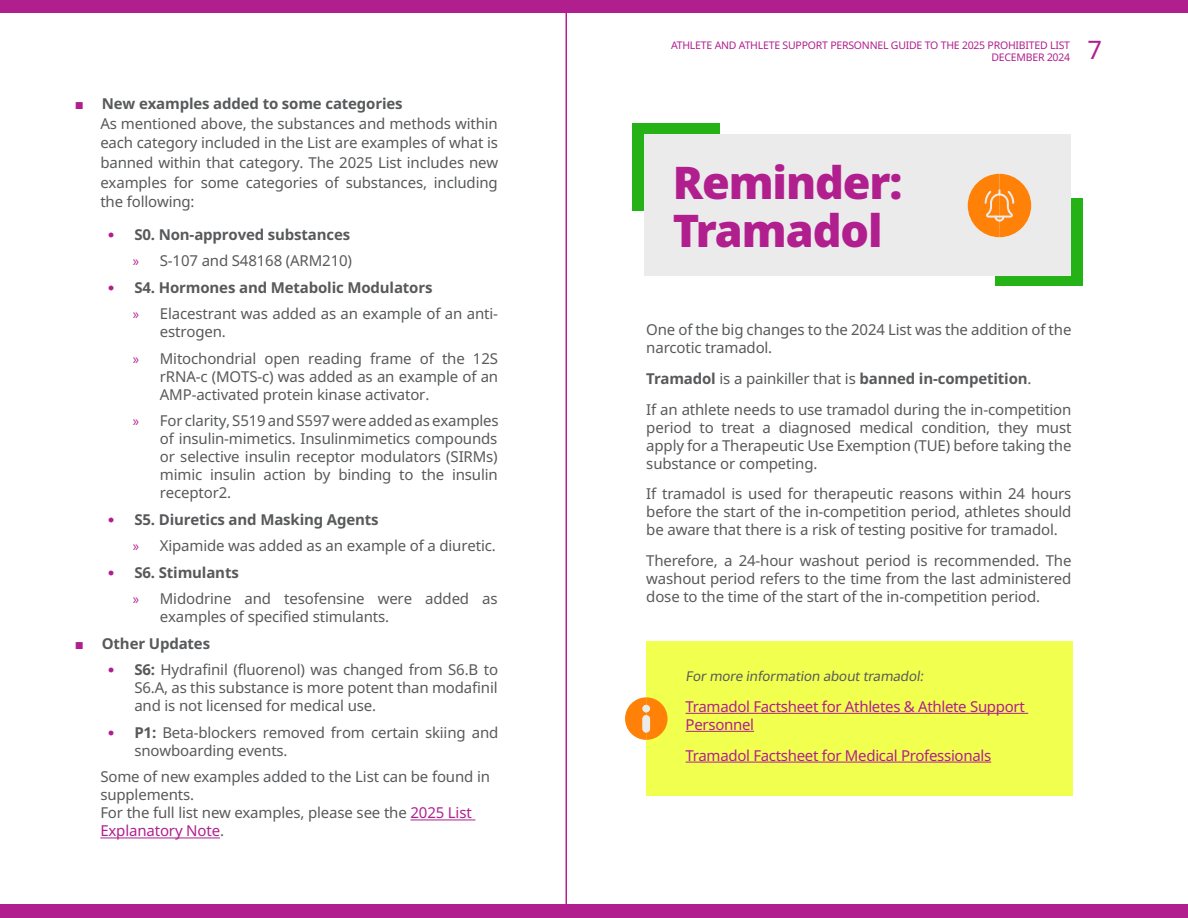
<style>
.page{position:relative;width:1188px;height:918px;background:#b11f8e}
.page>*{position:absolute;margin:0;border:0;box-sizing:border-box;transform-origin:0 0}
.t1{font:900 45px/48px "Noto Sans";letter-spacing:-.025em;color:#b11f8e}
.t2{font:25.5px "Noto Sans";color:#b11f8e}
.Bullet_02{font:15px/18px "Noto Sans";letter-spacing:-.01em;color:#58595b}
.Text_Paragraph{font:15px/18px "Noto Sans";letter-spacing:-.01em;color:#58595b;text-align:justify}
.Hyperlink{font:15px/18px "Noto Sans";letter-spacing:-.02em;color:#b11f8e}
.Bullet_02-2{font:700 15px/26.5px "Noto Sans";letter-spacing:-.01em;color:#58595b;text-align:right}
.Text_Paragraph-2{font:700 15px "Noto Sans";letter-spacing:-.01em;color:#58595b}
.Info_text{font:13.5px "Noto Sans";color:#58595b}
.t3{font:10.5px/12px "Noto Sans";letter-spacing:-.02em;color:#b11f8e;text-align:right}
.s1{font-family:"Arial";color:#b11f8e}
.s2{font-weight:700}
.s3{font-family:"DIN Pro";color:#b11f8e}
.s4{font-family:"Myriad Pro";font-weight:400;color:#b11f8e}
.s5{font-weight:400}
.s6{font-family:"DIN Pro";font-weight:700;color:#b11f8e}
.s7{font-family:"Myriad Pro";color:#b11f8e}
.s8{font-style:inherit}
.s9{font-family:"Arial";font-weight:400;color:#b11f8e}
.s10{color:#b11f8e}
</style>
<div class="page">
<div style="left:0;top:13px;width:1188px;height:891px;background:#fff"></div>
<div style="left:632px;top:124px;width:88px;height:87px;background:#25b216"></div>
<div style="left:995px;top:199px;width:87px;height:87px;background:#25b216"></div>
<hr style="left:566px;top:0;width:1px;height:918px;background:#b11f8e">
<div style="left:644px;top:134px;width:426px;height:142px;background:#ebebeb"></div>
<div style="left:646px;top:642px;width:427px;height:154px;background:#f1ff4f"></div>
<svg style="left:625px;top:697px;width:43px;height:43px;background:#fba840"></svg>
<hr style="left:410px;top:820px;width:65px;height:1px;background:#b11f8e">
<hr style="left:100px;top:838px;width:120px;height:1px;background:#b11f8e">
<hr style="left:686px;top:713px;width:342px;height:1px;background:#b11f8e">
<hr style="left:686px;top:731px;width:68px;height:1px;background:#b11f8e">
<hr style="left:686px;top:762px;width:305px;height:1px;background:#b11f8e">
<svg style="left:968px;top:174px;width:63px;height:63px"></svg>
<p class="Bullet_02" style="left:100px;top:94px;width:400px;line-height:19.6px;text-indent:-26px"><span class="s1">■</span> <span class="s2">New examples added to some categories<br></span>As mentioned above, the substances and methods within each category included in the List are examples of what is banned within that category. The 2025 List includes new examples for some categories of substances, including the following:</p>
<p class="Bullet_02-2" style="left:108px;top:222px;width:246px"><span class="s3">•</span> S0. Non-approved substances <span class="s4">»</span> <span class="s5">S-107 and S48168 (ARM210)</span></p>
<p class="Bullet_02" style="left:133px;top:275px;width:367px;line-height:26.5px;text-indent:-25px"><span class="s6">•</span> <span class="s2">S4. Hormones and Metabolic Modulators<br></span><span class="s7">»</span> Elacestrant was added as an example of an anti-</p>
<p class="Bullet_02" style="left:133px;top:319px;width:367px;line-height:26.5px;text-indent:27px">estrogen.<br><span class="s7">»</span> Mitochondrial open reading frame of the 12S</p>
<p class="Bullet_02" style="left:160px;top:368px;width:340px">rRNA-c (MOTS-c) was added as an example of an<br>AMP-activated protein kinase activator.</p>
<p class="Bullet_02" style="left:160px;top:412px;width:340px;text-align:justify;text-indent:-27px"><span class="s7">»</span> For clarity, S519 and S597 were added as examples of insulin-mimetics. Insulinmimetics compounds or selective insulin receptor modulators (SIRMs) mimic insulin action by binding to the insulin receptor2<span class="s8">.</span></p>
<p class="Bullet_02" style="left:133px;top:507px;width:364px;line-height:26.5px;text-indent:-25px"><span class="s6">•</span> <span class="s2">S5. Diuretics and Masking Agents<br></span><span class="s7">»</span> Xipamide was added as an example of a diuretic.</p>
<p class="Bullet_02" style="left:133px;top:560px;width:366px;line-height:26.5px;text-indent:-25px"><span class="s6">•</span> <span class="s2">S6. Stimulants<br></span><span class="s7">»</span> Midodrine and tesofensine were added as</p>
<p class="Bullet_02" style="left:160px;top:608px;width:231px">examples of specified stimulants.</p>
<p class="Bullet_02-2" style="left:75px;top:631px;width:137px"><span class="s9">■</span> Other Updates</p>
<p class="Bullet_02" style="left:134px;top:661px;width:365px;text-align:justify;text-indent:-27px"><span class="s6">•</span> <span class="s2">S6:</span> Hydrafinil (fluorenol) was changed from S6.B to S6.A, as this substance is more potent than modafinil and is not licensed for medical use.</p>
<p class="Bullet_02" style="left:134px;top:724px;width:366px;text-indent:-27px"><span class="s6">•</span> <span class="s2">P1:</span> Beta-blockers removed from certain skiing and snowboarding events.</p>
<p class="Text_Paragraph" style="left:100px;top:768px;width:391px;text-align:left">Some of new examples added to the List can be found in supplements.<br>For the full list new examples, please see the <span class="s10">2025 List Explanatory Note</span>.</p>
<p class="t3" style="left:671px;top:39px;width:401px">ATHLETE AND ATHLETE SUPPORT PERSONNEL GUIDE TO THE 2025 PROHIBITED LIST<br>DECEMBER 2024</p>
<h2 class="t2" style="left:1088px;top:32px;width:16px">7</h2>
<h1 class="t1" style="left:673px;top:159px;width:231px">Reminder:<br>Tramadol</h1>
<p class="Text_Paragraph" style="left:646px;top:321px;width:427px">One of the big changes to the 2024 List was the addition of the narcotic tramadol.</p>
<p class="Text_Paragraph-2" style="left:646px;top:368px;width:387px">Tramadol <span class="s5">is a painkiller that is</span> banned in-competition<span class="s5">.</span></p>
<p class="Text_Paragraph" style="left:646px;top:401px;width:427px">If an athlete needs to use tramadol during the in-competition period to treat a diagnosed medical condition, they must apply for a Therapeutic Use Exemption (TUE) before taking the substance or competing.</p>
<p class="Text_Paragraph" style="left:646px;top:485px;width:427px">If tramadol is used for therapeutic reasons within 24 hours before the start of the in-competition period, athletes should be aware that there is a risk of testing positive for tramadol.</p>
<p class="Text_Paragraph" style="left:646px;top:552px;width:427px">Therefore, a 24-hour washout period is recommended. The washout period refers to the time from the last administered dose to the time of the start of the in-competition period.</p>
<p class="Info_text" style="left:686px;top:667px;width:242px">For more information abouttramadol:</p>
<p class="Hyperlink" style="left:686px;top:698px;width:341px">Tramadol Factsheet for Athletes &amp; Athlete Support<br>Personnel</p>
<p class="Hyperlink" style="left:686px;top:746px;width:307px">Tramadol Factsheet for Medical Professionals</p>
</div>
